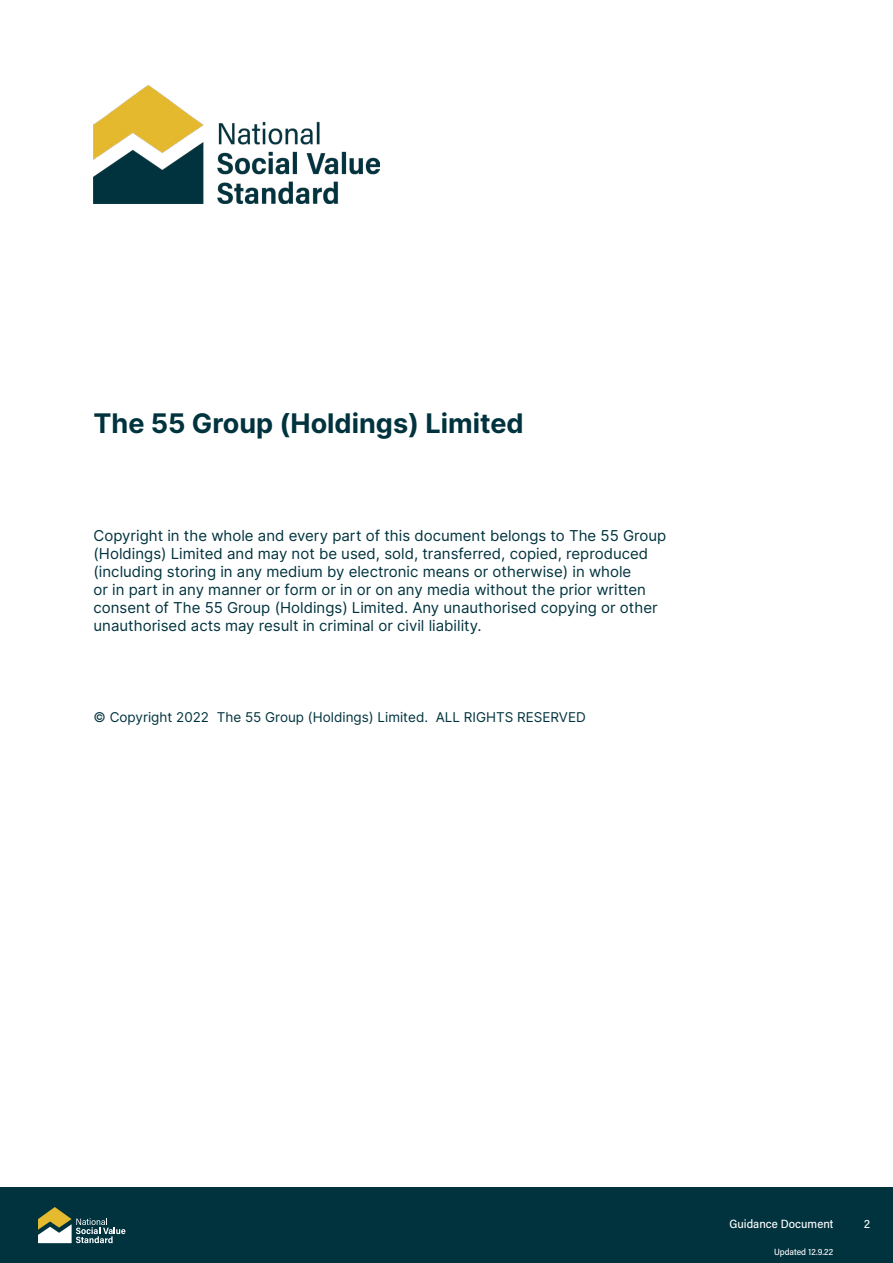
<style>
.page{position:relative;width:893px;height:1263px;background:#fff}
.page>*{position:absolute;margin:0;border:0;box-sizing:border-box;transform-origin:0 0}
.t1{font:700 27px "Inter";color:#00333e}
.t2{font:15px/18px "Inter";color:#00333e}
.t3{font:13.5px "Inter";color:#00333e}
.t4{font:12px "Acumin Variable Concept";color:#fff}
.t5{font:9px "Acumin Variable Concept";color:#fff}
</style>
<div class="page">
<div style="left:0;top:1187px;width:893px;height:76px;background:#00333e"></div>
<svg style="left:38px;top:1207px;width:87px;height:36px"></svg>
<img style="left:94px;top:85px;width:285px;height:118px">
<h1 class="t1" style="left:94px;top:403px;width:432px">The 55 Group (Holdings) Limited</h1>
<p class="t2" style="left:94px;top:526px;width:574px">Copyright in the whole and every part of this document belongs to The 55 Group (Holdings) Limited and may not be used, sold, transferred, copied, reproduced (including storing in any medium by electronic means or otherwise) in whole<br>or in part in any manner or form or in or on any media without the prior written consent of The 55 Group (Holdings) Limited. Any unauthorised copying or other unauthorised acts may result in criminal or civil liability.</p>
<p class="t3" style="left:94px;top:707px;width:494px">© Copyright 2022 The 55 Group (Holdings) Limited. ALL RIGHTS RESERVED</p>
<p class="t4" style="left:729px;top:1216px;width:106px">Guidance Document</p>
<p class="t5" style="left:774px;top:1245px;width:61px">Updated 12.9.22</p>
<p class="t4" style="left:864px;top:1216px;width:7px">2</p>
</div>
